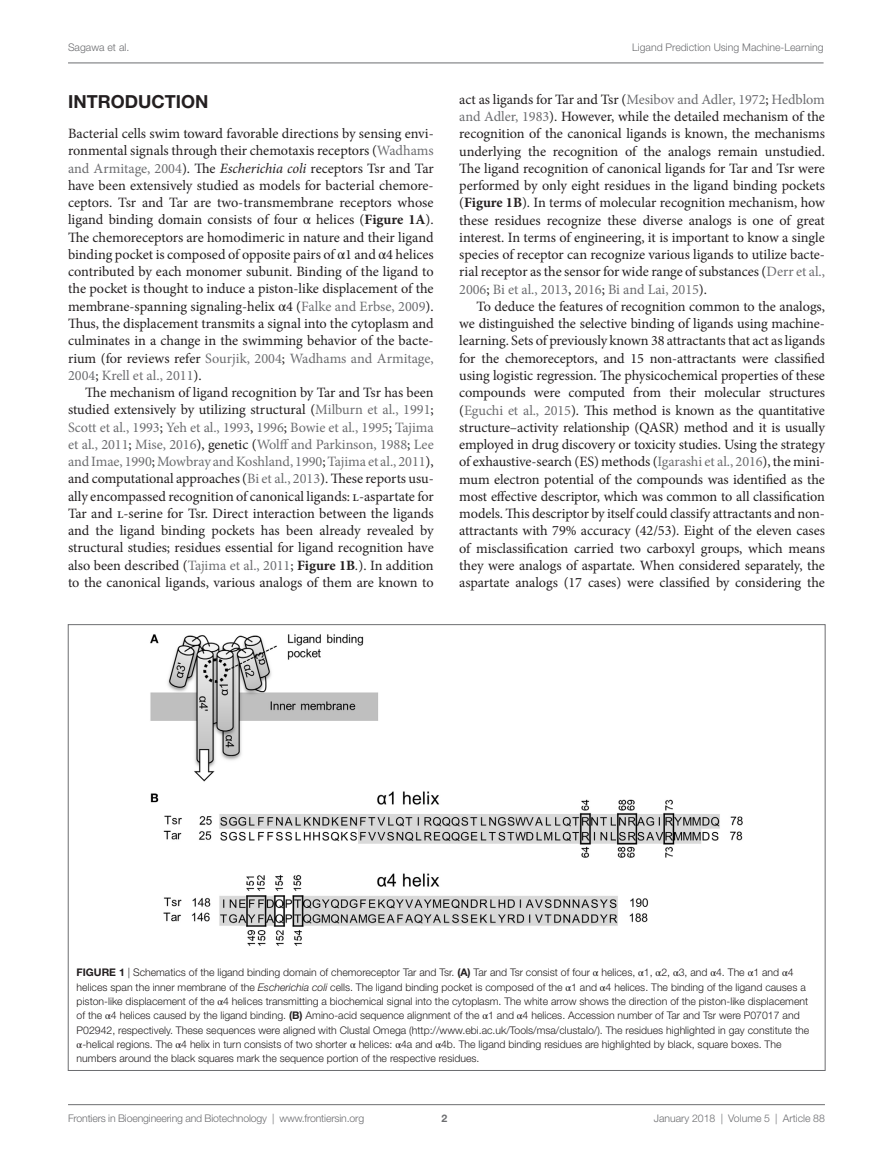
<style>
.page{position:relative;width:893px;height:1170px;background:#fff}
.page>*{position:absolute;margin:0;border:0;box-sizing:border-box;transform-origin:0 0}
.t1{font:700 18px "Helvetica Neue LT Std";color:#231f20}
.t2{font:14.25px/17.2px "Minion Pro";letter-spacing:-.005em;color:#231f20;text-align:justify}
.t3{font:300 10.5px/14.2px "Helvetica Neue LT Std";color:#231f20}
.t4{font:300 10.5px "Helvetica Neue LT Std";color:#6c6d70}
.t5{font:700 10.5px "Helvetica Neue LT Std";color:#6c6d70}
.s1{color:#6c6d70}
.s2{font-style:italic}
.s3{font-family:"STIX General"}
.s4{font-weight:700}
.s5{font-family:"STIX General";font-weight:400}
</style>
<div class="page">
<img style="left:150px;top:634px;width:593px;height:312px">
<hr style="left:68px;top:63px;width:756px;height:1px;background:#6c6d70">
<hr style="left:68px;top:1104px;width:757px;height:1px;background:#6c6d70">
<p class="t4" style="left:68px;top:41px;width:63px">Sagawa et al.</p>
<p class="t4" style="left:632px;top:41px;width:193px">Ligand Prediction Using Machine-Learning</p>
<p class="t1" style="left:68px;top:90px;width:139px">INTRODUCTION</p>
<p class="t2" style="left:68px;top:125px;width:367px">Bacterial cells swim toward favorable directions by sensing envi&shy;ronmental signals through their chemotaxis receptors (<span class="s1">Wadhams and Armitage, 2004</span>). The <span class="s2">Escherichia coli</span> receptors Tsr and Tar have been extensively studied as models for bacterial chemore&shy;ceptors. Tsr and Tar are two-transmembrane receptors whose ligand binding domain consists of four <span class="s3">α</span> helices (<span class="s4">Figure 1A</span>).<br>The chemoreceptors are homodimeric in nature and their ligand binding pocket is composed of opposite pairs of <span class="s3">α</span>1 and <span class="s3">α</span>4 helices contributed by each monomer subunit. Binding of the ligand to the pocket is thought to induce a piston-like displacement of the membrane-spanning signaling-helix <span class="s3">α</span>4 (<span class="s1">Falke and Erbse, 2009</span>).<br>Thus, the displacement transmits a signal into the cytoplasm and culminates in a change in the swimming behavior of the bacte&shy;rium (for reviews refer <span class="s1">Sourjik, 2004</span>; <span class="s1">Wadhams and Armitage, 2004</span>; <span class="s1">Krell et al., 2011</span>).</p>
<p class="t2" style="left:68px;top:384px;width:367px;text-indent:17px">The mechanism of ligand recognition by Tar and Tsr has been studied extensively by utilizing structural (<span class="s1">Milburn et al., 1991</span>; <span class="s1">Scott et al., 1993</span>; <span class="s1">Yeh et al., 1993</span>, <span class="s1">1996</span>; <span class="s1">Bowie et al., 1995</span>; <span class="s1">Tajima et al., 2011</span>; <span class="s1">Mise, 2016</span>), genetic (<span class="s1">Wolff and Parkinson, 1988</span>; <span class="s1">Lee and Imae, 1990</span>; <span class="s1">Mowbray and Koshland, 1990</span>; <span class="s1">Tajima et al., 2011</span>), and computational approaches (<span class="s1">Bi et al., 2013</span>). These reports usu&shy;ally encompassed recognition of canonical ligands: l-aspartate for Tar and l-serine for Tsr. Direct interaction between the ligands and the ligand binding pockets has been already revealed by structural studies; residues essential for ligand recognition have also been described (<span class="s1">Tajima et al., 2011</span>; <span class="s4">Figure 1B</span><span class="s2">.</span>). In addition to the canonical ligands, various analogs of them are known to</p>
<p class="t2" style="left:459px;top:91px;width:367px">act as ligands for Tar and Tsr (<span class="s1">Mesibov and Adler, 1972</span>; <span class="s1">Hedblom and Adler, 1983</span>). However, while the detailed mechanism of the recognition of the canonical ligands is known, the mechanisms underlying the recognition of the analogs remain unstudied.<br>The ligand recognition of canonical ligands for Tar and Tsr were performed by only eight residues in the ligand binding pockets (<span class="s4">Figure 1B</span>). In terms of molecular recognition mechanism, how these residues recognize these diverse analogs is one of great interest. In terms of engineering, it is important to know a single species of receptor can recognize various ligands to utilize bacte&shy;rial receptor as the sensor for wide range of substances (<span class="s1">Derr et al., 2006</span>; <span class="s1">Bi et al., 2013</span>, <span class="s1">2016</span>; <span class="s1">Bi and Lai, 2015</span>).</p>
<p class="t2" style="left:459px;top:298px;width:367px;text-indent:17px">To deduce the features of recognition common to the analogs, we distinguished the selective binding of ligands using machine&shy;learning. Sets of previously known 38 attractants that act as ligands for the chemoreceptors, and 15 non-attractants were classified using logistic regression. The physicochemical properties of these compounds were computed from their molecular structures (<span class="s1">Eguchi et al., 2015</span>). This method is known as the quantitative structure–activity relationship (QASR) method and it is usually employed in drug discovery or toxicity studies. Using the strategy of exhaustive-search (ES) methods (<span class="s1">Igarashi et al., 2016</span>), the mini&shy;mum electron potential of the compounds was identified as the most effective descriptor, which was common to all classification models. This descriptor by itself could classify attractants and non&shy;attractants with 79% accuracy (42/53). Eight of the eleven cases of misclassification carried two carboxyl groups, which means they were analogs of aspartate. When considered separately, the aspartate analogs (17 cases) were classified by considering the</p>
<p class="t3" style="left:77px;top:965px;width:734px"><span class="s4">FIGURE 1</span> | Schematics of the ligand binding domain of chemoreceptor Tar and Tsr. <span class="s4">(A)</span> Tar and Tsr consist of four <span class="s5">α</span> helices, <span class="s5">α</span>1, <span class="s5">α</span>2, <span class="s5">α</span>3, and <span class="s5">α</span>4. The <span class="s5">α</span>1 and <span class="s5">α</span>4 helices span the inner membrane of the <span class="s2">Escherichia coli</span> cells. The ligand binding pocket is composed of the <span class="s5">α</span>1 and <span class="s5">α</span>4 helices. The binding of the ligand causes a piston-like displacement of the <span class="s5">α</span>4 helices transmitting a biochemical signal into the cytoplasm. The white arrow shows the direction of the piston-like displacement of the <span class="s5">α</span>4 helices caused by the ligand binding. <span class="s4">(B)</span> Amino-acid sequence alignment of the <span class="s5">α</span>1 and <span class="s5">α</span>4 helices. Accession number of Tar and Tsr were P07017 and P02942, respectively. These sequences were aligned with Clustal Omega (http://www.ebi.ac.uk/Tools/msa/clustalo/). The residues highlighted in gay constitute the <span class="s5">α</span>-helical regions. The <span class="s5">α</span>4 helix in turn consists of two shorter <span class="s5">α</span> helices: <span class="s5">α</span>4a and <span class="s5">α</span>4b. The ligand binding residues are highlighted by black, square boxes. The numbers around the black squares mark the sequence portion of the respective residues.</p>
<p class="t4" style="left:68px;top:1111px;width:298px">Frontiers in Bioengineering and Biotechnology | www.frontiersin.org</p>
<p class="t4" style="left:654px;top:1111px;width:173px">January 2018 | Volume 5 | Article 88</p>
<p class="t5" style="left:441px;top:1111px;width:7px">2</p>
</div>
